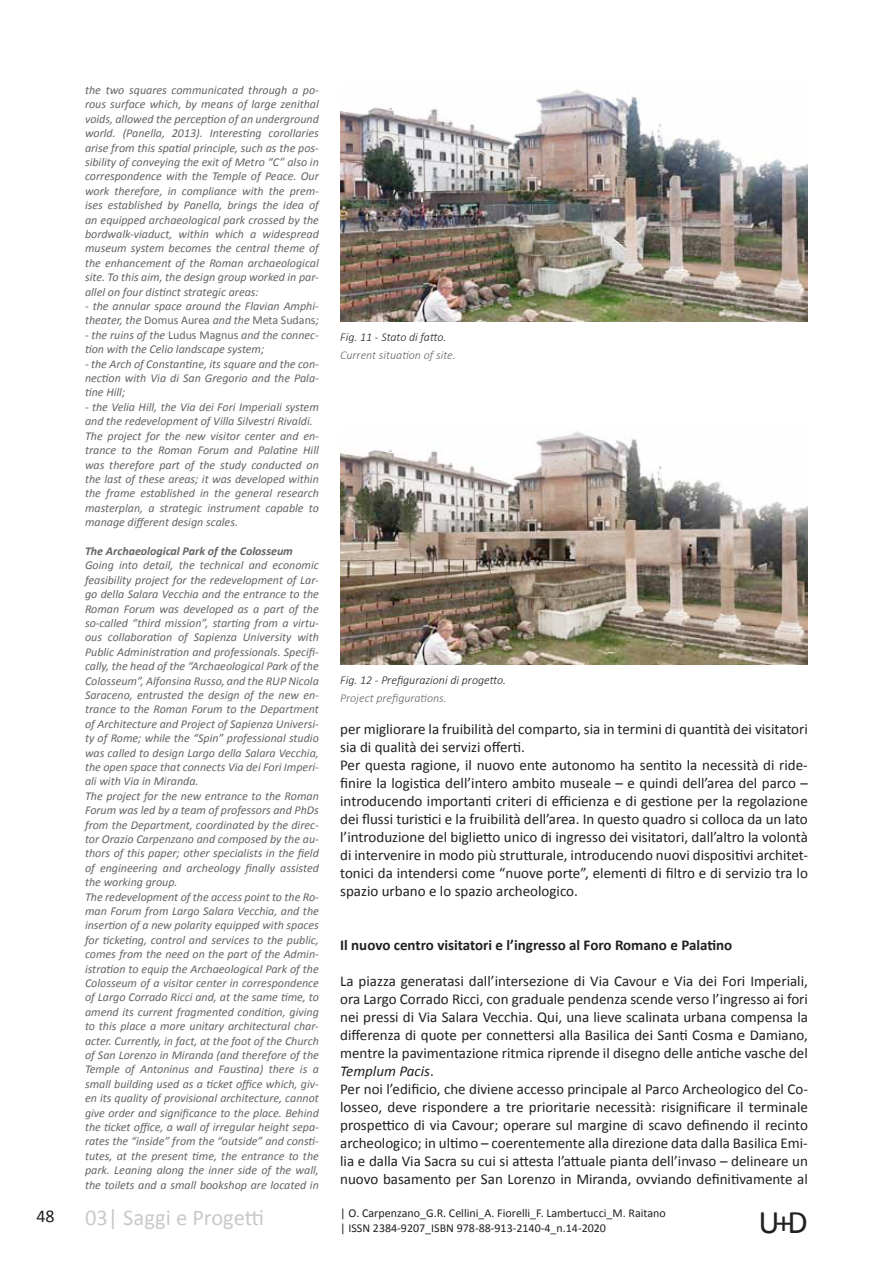
<style>
.page{position:relative;width:893px;height:1263px;background:#fff}
.page>*{position:absolute;margin:0;border:0;box-sizing:border-box;transform-origin:0 0}
.t1{font:33px "Calibri";color:#231f20}
.t2{font:22.5px "Calibri";color:#c7c9cb}
.t3{font:18px "Calibri";color:#231f20}
.t4{font:15px/18px "Calibri";color:#231f20}
.t5{font:700 15px "Calibri";color:#231f20}
.t6{font:italic 12px/14.4px "Calibri";color:#636466}
.t7{font:12px "Calibri";color:#231f20}
.t8{font:italic 300 12px "Calibri";color:#231f20}
.t9{font:italic 300 12px "Calibri";color:#636466}
.t10{font:italic 700 12px "Calibri";color:#636466}
.s1{font-style:normal}
.s2{font-style:italic}
</style>
<div class="page">
<img style="left:340px;top:89px;width:468px;height:232px">
<img style="left:340px;top:431px;width:468px;height:233px">
<p class="t6" style="left:85px;top:82px;width:235px;text-align:justify">the two squares communicated through a po&shy;rous surface which, by means of large zenithal voids, allowed the perception of an underground world. (Panella, 2013). Interesting corollaries arise from this spatial principle, such as the pos&shy;sibility of conveying the exit of Metro “C” also in correspondence with the Temple of Peace. Our work therefore, in compliance with the prem&shy;ises established by Panella, brings the idea of an equipped archaeological park crossed by the bordwalk-viaduct, within which a widespread museum system becomes the central theme of the enhancement of the Roman archaeological site. To this aim, the design group worked in par&shy;allel on four distinct strategic areas:</p>
<p class="t6" style="left:85px;top:298px;width:235px">- the annular space around the Flavian Amphi&shy;theater, the <span class="s1">Domus Aurea</span> and the <span class="s1">Meta Sudans</span>;</p>
<p class="t6" style="left:85px;top:327px;width:235px">- the ruins of the <span class="s1">Ludus Magnus</span> and the connec&shy;tion with the Celio landscape system;</p>
<p class="t6" style="left:85px;top:356px;width:235px;text-align:justify">- the Arch of Constantine, its square and the con&shy;nection with Via di San Gregorio and the Pala&shy;tine Hill;</p>
<p class="t6" style="left:85px;top:399px;width:235px">- the Velia Hill, the Via dei Fori Imperiali system and the redevelopment of Villa Silvestri Rivaldi.<br>The project for the new visitor center and en&shy;trance to the Roman Forum and Palatine Hill was therefore part of the study conducted on the last of these areas; it was developed within the frame established in the general research masterplan, a strategic instrument capable to manage different design scales.</p>
<p class="t10" style="left:85px;top:543px;width:209px">The Archaeological Park of the Colosseum</p>
<p class="t6" style="left:85px;top:558px;width:235px">Going into detail, the technical and economic feasibility project for the redevelopment of Lar&shy;go della Salara Vecchia and the entrance to the Roman Forum was developed as a part of the so-called “third mission”, starting from a virtu&shy;ous collaboration of Sapienza University with Public Administration and professionals. Specifi&shy;cally, the head of the “Archaeological Park of the Colosseum”, Alfonsina Russo, and the RUP Nicola Saraceno, entrusted the design of the new en&shy;trance to the Roman Forum to the Department of Architecture and Project of Sapienza Universi&shy;ty of Rome; while the “Spin” professional studio was called to design Largo della Salara Vecchia, the open space that connects Via dei Fori Imperi&shy;ali with Via in Miranda.<br>The project for the new entrance to the Roman Forum was led by a team of professors and PhDs from the Department, coordinated by the direc&shy;tor Orazio Carpenzano and composed by the au&shy;thors of this paper; other specialists in the field of engineering and archeology finally assisted the working group.<br>The redevelopment of the access point to the Ro&shy;man Forum from Largo Salara Vecchia, and the insertion of a new polarity equipped with spaces for ticketing, control and services to the public, comes from the need on the part of the Admin&shy;istration to equip the Archaeological Park of the Colosseum of a visitor center in correspondence of Largo Corrado Ricci and, at the same time, to amend its current fragmented condition, giving to this place a more unitary architectural char&shy;acter. Currently, in fact, at the foot of the Church of San Lorenzo in Miranda (and therefore of the Temple of Antoninus and Faustina) there is a small building used as a ticket office which, giv&shy;en its quality of provisional architecture, cannot give order and significance to the place. Behind the ticket office, a wall of irregular height sepa&shy;rates the “inside” from the “outside” and consti&shy;tutes, at the present time, the entrance to the park. Leaning along the inner side of the wall, the toilets and a small bookshop are located in</p>
<p class="t8" style="left:340px;top:329px;width:108px">Fig. 11 - Stato di fatto.</p>
<p class="t9" style="left:340px;top:347px;width:117px">Current situation of site.</p>
<p class="t8" style="left:340px;top:672px;width:167px">Fig. 12 - Prefigurazioni di progetto.</p>
<p class="t9" style="left:340px;top:690px;width:108px">Project prefigurations.</p>
<p class="t4" style="left:340px;top:720px;width:469px">per migliorare la fruibilità del comparto, sia in termini di quantità dei visitatori sia di qualità dei servizi offerti.<br>Per questa ragione, il nuovo ente autonomo ha sentito la necessità di ride&shy;finire la logistica dell’intero ambito museale – e quindi dell’area del parco – introducendo importanti criteri di efficienza e di gestione per la regolazione dei flussi turistici e la fruibilità dell’area. In questo quadro si colloca da un lato l’introduzione del biglietto unico di ingresso dei visitatori, dall’altro la volontà di intervenire in modo più strutturale, introducendo nuovi dispositivi architet&shy;tonici da intendersi come “nuove porte”, elementi di filtro e di servizio tra lo spazio urbano e lo spazio archeologico.</p>
<p class="t5" style="left:340px;top:936px;width:394px">Il nuovo centro visitatori e l’ingresso al Foro Romano e Palatino</p>
<p class="t4" style="left:340px;top:972px;width:469px">La piazza generatasi dall’intersezione di Via Cavour e Via dei Fori Imperiali, ora Largo Corrado Ricci, con graduale pendenza scende verso l’ingresso ai fori nei pressi di Via Salara Vecchia. Qui, una lieve scalinata urbana compensa la differenza di quote per connettersi alla Basilica dei Santi Cosma e Damiano, mentre la pavimentazione ritmica riprende il disegno delle antiche vasche del <span class="s2">Templum Pacis</span>.<br>Per noi l’edificio, che diviene accesso principale al Parco Archeologico del Co&shy;losseo, deve rispondere a tre prioritarie necessità: risignificare il terminale prospettico di via Cavour; operare sul margine di scavo definendo il recinto archeologico; in ultimo – coerentemente alla direzione data dalla Basilica Emi&shy;lia e dalla Via Sacra su cui si attesta l’attuale pianta dell’invaso – delineare un nuovo basamento per San Lorenzo in Miranda, ovviando definitivamente al</p>
<h3 class="t3" style="left:36px;top:1204px;width:20px">48</h3>
<p class="t7" style="left:340px;top:1205px;width:327px">| O. Carpenzano_G.R. Cellini_A. Fiorelli_F. Lambertucci_M. Raitano</p>
<h2 class="t2" style="left:85px;top:1203px;width:181px">03| Saggi e Progetti</h2>
<p class="t7" style="left:340px;top:1220px;width:267px">| ISSN 2384-9207_ISBN 978-88-913-2140-4_n.14-2020</p>
<h1 class="t1" style="left:759px;top:1201px;width:51px">U+D</h1>
</div>
